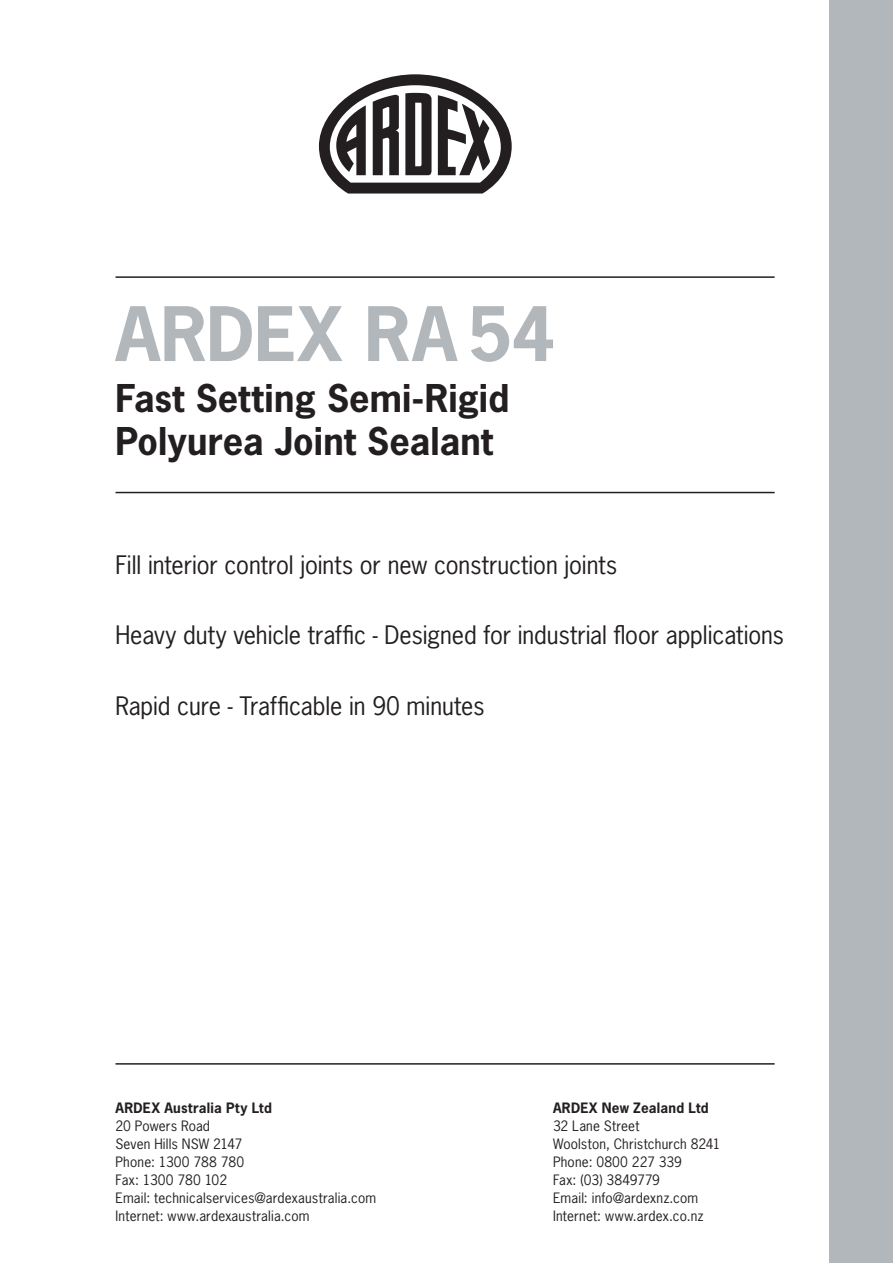
<style>
.page{position:relative;width:893px;height:1263px;background:#fff}
.page>*{position:absolute;margin:0;border:0;box-sizing:border-box;transform-origin:0 0}
.t1{font:700 70.5px "News Gothic Std";letter-spacing:.005em;color:#b2b7bb}
.t2{font:700 36px "News Gothic Std";letter-spacing:.005em;color:#231f20}
.t3{font:24px "News Gothic Std";letter-spacing:-.005em;color:#231f20}
.t4{font:13.5px "News Gothic Std";letter-spacing:.01em;color:#231f20}
.t5{font:700 13.5px "News Gothic Std";letter-spacing:.02em;color:#231f20}
.t6{font:13.5px "News Gothic Std";letter-spacing:-.01em;color:#231f20}
</style>
<div class="page">
<svg style="left:319px;top:74px;width:193px;height:120px"></svg>
<hr style="left:116px;top:276px;width:659px;height:2px;background:#231f20">
<hr style="left:116px;top:492px;width:659px;height:1px;background:#231f20">
<hr style="left:116px;top:1063px;width:659px;height:1px;background:#231f20">
<div style="left:829px;top:0;width:64px;height:1263px;background:#b2b7bb"></div>
<p class="t1" style="left:116px;top:288px;width:441px">ARDEX RA54</p>
<p class="t2" style="left:116px;top:374px;width:395px">Fast Setting Semi-Rigid</p>
<p class="t2" style="left:116px;top:418px;width:379px">Polyurea Joint Sealant</p>
<p class="t3" style="left:116px;top:549px;width:503px">Fill interior control joints or new construction joints</p>
<p class="t3" style="left:116px;top:620px;width:670px">Heavy duty vehicle traffic - Designed for industrial floor applications</p>
<p class="t3" style="left:116px;top:690px;width:371px">Rapid cure - Trafficable in 90 minutes</p>
<p class="t5" style="left:116px;top:1099px;width:158px">ARDEX Australia Pty Ltd</p>
<p class="t4" style="left:116px;top:1117px;width:96px">20 Powers Road</p>
<p class="t4" style="left:116px;top:1135px;width:128px">Seven Hills NSW 2147</p>
<p class="t4" style="left:116px;top:1153px;width:130px">Phone: 1300 788 780</p>
<p class="t6" style="left:116px;top:1171px;width:113px">Fax: 1300 780 102</p>
<p class="t4" style="left:116px;top:1189px;width:262px">Email: technicalservices@ardexaustralia.com</p>
<p class="t4" style="left:116px;top:1207px;width:196px">Internet: www.ardexaustralia.com</p>
<p class="t5" style="left:553px;top:1099px;width:157px">ARDEX New Zealand Ltd</p>
<p class="t4" style="left:553px;top:1117px;width:88px">32 Lane Street</p>
<p class="t4" style="left:553px;top:1135px;width:169px">Woolston, Christchurch 8241</p>
<p class="t4" style="left:553px;top:1153px;width:131px">Phone: 0800 227 339</p>
<p class="t6" style="left:553px;top:1171px;width:109px">Fax: (03) 3849779</p>
<p class="t4" style="left:553px;top:1189px;width:147px">Email: info@ardexnz.com</p>
<p class="t4" style="left:553px;top:1207px;width:152px">Internet: www.ardex.co.nz</p>
</div>
